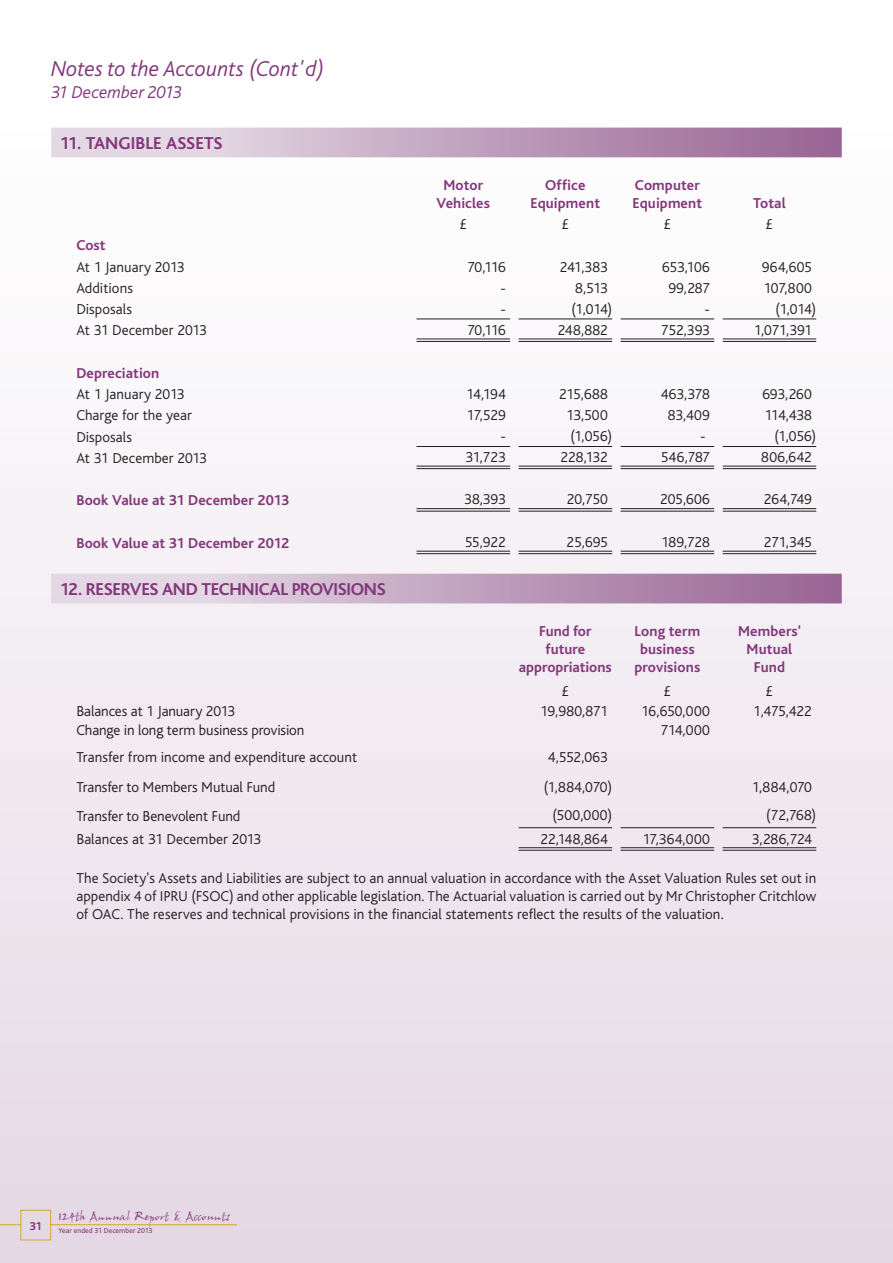
<style>
.page{position:relative;width:893px;height:1263px;background:#fff}
.page>*{position:absolute;margin:0;border:0;box-sizing:border-box;transform-origin:0 0}
.t1{font:italic 300 22.5px "Bliss";letter-spacing:-.005em;color:#83367b}
.t2{font:700 18px "Bliss";letter-spacing:-.015em;color:#83367b}
.t3{font:700 18px "Bliss";letter-spacing:.005em;color:#83367b}
.t4{font:italic 300 18px "Bliss";color:#83367b}
.t5{font:300 15px/18px "Bliss";color:#231f20;text-align:justify}
.t6{font:700 15px/18px "Bliss";letter-spacing:.005em;color:#83367b;text-align:center}
.t7{font:12px "John Handy Plain";color:#83367b}
.t8{font:700 12px "Bliss";color:#83367b}
.t9{font:7.5px "Bliss";letter-spacing:.015em;color:#83367b}
</style>
<div class="page">
<div style="left:0;top:98px;width:893px;height:1165px;background:linear-gradient(to bottom,#fff,#e4d8e4)"></div>
<div style="left:21px;top:1210px;width:30px;height:30px;border:1px solid #d6a723"></div>
<svg style="left:0;top:1224px;width:21px;height:1px"></svg>
<hr style="left:51px;top:1224px;width:186px;height:1px;background:#d6a723">
<svg style="left:51px;top:128px;width:791px;height:475px"></svg>
<hr style="left:417px;top:319px;width:93px;height:1px;background:#231f20">
<hr style="left:519px;top:319px;width:93px;height:1px;background:#231f20">
<hr style="left:621px;top:319px;width:93px;height:1px;background:#231f20">
<hr style="left:723px;top:319px;width:93px;height:1px;background:#231f20">
<hr style="left:417px;top:446px;width:93px;height:1px;background:#231f20">
<hr style="left:519px;top:446px;width:93px;height:1px;background:#231f20">
<hr style="left:621px;top:446px;width:93px;height:1px;background:#231f20">
<hr style="left:723px;top:446px;width:93px;height:1px;background:#231f20">
<hr style="left:417px;top:339px;width:93px;height:1px;background:#231f20">
<hr style="left:417px;top:341px;width:93px;height:1px;background:#231f20">
<hr style="left:519px;top:339px;width:93px;height:1px;background:#231f20">
<hr style="left:519px;top:341px;width:93px;height:1px;background:#231f20">
<hr style="left:621px;top:339px;width:93px;height:1px;background:#231f20">
<hr style="left:621px;top:341px;width:93px;height:1px;background:#231f20">
<hr style="left:723px;top:339px;width:93px;height:1px;background:#231f20">
<hr style="left:723px;top:341px;width:93px;height:1px;background:#231f20">
<hr style="left:417px;top:466px;width:93px;height:1px;background:#231f20">
<hr style="left:417px;top:468px;width:93px;height:1px;background:#231f20">
<hr style="left:519px;top:466px;width:93px;height:1px;background:#231f20">
<hr style="left:519px;top:468px;width:93px;height:1px;background:#231f20">
<hr style="left:621px;top:466px;width:93px;height:1px;background:#231f20">
<hr style="left:621px;top:468px;width:93px;height:1px;background:#231f20">
<hr style="left:723px;top:466px;width:93px;height:1px;background:#231f20">
<hr style="left:723px;top:468px;width:93px;height:1px;background:#231f20">
<hr style="left:417px;top:508px;width:93px;height:1px;background:#231f20">
<hr style="left:417px;top:511px;width:93px;height:1px;background:#231f20">
<hr style="left:519px;top:508px;width:93px;height:1px;background:#231f20">
<hr style="left:519px;top:511px;width:93px;height:1px;background:#231f20">
<hr style="left:621px;top:508px;width:93px;height:1px;background:#231f20">
<hr style="left:621px;top:511px;width:93px;height:1px;background:#231f20">
<hr style="left:723px;top:508px;width:93px;height:1px;background:#231f20">
<hr style="left:723px;top:511px;width:93px;height:1px;background:#231f20">
<hr style="left:417px;top:551px;width:93px;height:1px;background:#231f20">
<hr style="left:417px;top:553px;width:93px;height:1px;background:#231f20">
<hr style="left:519px;top:551px;width:93px;height:1px;background:#231f20">
<hr style="left:519px;top:553px;width:93px;height:1px;background:#231f20">
<hr style="left:621px;top:551px;width:93px;height:1px;background:#231f20">
<hr style="left:621px;top:553px;width:93px;height:1px;background:#231f20">
<hr style="left:723px;top:551px;width:93px;height:1px;background:#231f20">
<hr style="left:723px;top:553px;width:93px;height:1px;background:#231f20">
<hr style="left:519px;top:827px;width:93px;height:1px;background:#231f20">
<hr style="left:621px;top:827px;width:93px;height:1px;background:#231f20">
<hr style="left:723px;top:827px;width:93px;height:1px;background:#231f20">
<hr style="left:519px;top:847px;width:93px;height:1px;background:#231f20">
<hr style="left:519px;top:850px;width:93px;height:1px;background:#231f20">
<hr style="left:621px;top:847px;width:93px;height:1px;background:#231f20">
<hr style="left:621px;top:850px;width:93px;height:1px;background:#231f20">
<hr style="left:723px;top:847px;width:93px;height:1px;background:#231f20">
<hr style="left:723px;top:850px;width:93px;height:1px;background:#231f20">
<h1 class="t1" style="left:51px;top:57px;width:275px">Notes to the Accounts (Cont'd)</h1>
<p class="t4" style="left:51px;top:83px;width:132px">31 December 2013</p>
<p class="t3" style="left:60px;top:134px;width:164px">11. TANGIBLE ASSETS</p>
<p class="t6" style="left:437px;top:177px;width:55px">Motor<br>Vehicles</p>
<p class="t6" style="left:531px;top:177px;width:71px">Office<br>Equipment</p>
<p class="t6" style="left:633px;top:177px;width:71px;text-align:left">Computer<br>Equipment</p>
<p class="t6" style="left:753px;top:195px;width:34px">Total</p>
<p class="t5" style="left:459px;top:215px;width:9px">£</p>
<p class="t5" style="left:561px;top:215px;width:9px">£</p>
<p class="t5" style="left:663px;top:215px;width:9px">£</p>
<p class="t5" style="left:766px;top:215px;width:9px">£</p>
<p class="t6" style="left:76px;top:237px;width:31px">Cost</p>
<p class="t5" style="left:76px;top:258px;width:110px">At 1 January 2013</p>
<p class="t5" style="left:467px;top:258px;width:40px">70,116</p>
<p class="t5" style="left:560px;top:258px;width:49px">241,383</p>
<p class="t5" style="left:662px;top:258px;width:49px">653,106</p>
<p class="t5" style="left:762px;top:258px;width:52px">964,605</p>
<p class="t5" style="left:76px;top:279px;width:58px">Additions</p>
<p class="t5" style="left:500px;top:279px;width:7px">-</p>
<p class="t5" style="left:575px;top:279px;width:34px">8,513</p>
<p class="t5" style="left:668px;top:279px;width:43px">99,287</p>
<p class="t5" style="left:763px;top:279px;width:50px">107,800</p>
<p class="t5" style="left:76px;top:300px;width:57px">Disposals</p>
<p class="t5" style="left:500px;top:300px;width:7px">-</p>
<p class="t5" style="left:571px;top:300px;width:42px">(1,014)</p>
<p class="t5" style="left:704px;top:300px;width:7px">-</p>
<p class="t5" style="left:776px;top:300px;width:42px">(1,014)</p>
<p class="t5" style="left:76px;top:322px;width:132px">At 31 December 2013</p>
<p class="t5" style="left:467px;top:321px;width:40px">70,116</p>
<p class="t5" style="left:558px;top:321px;width:52px">248,882</p>
<p class="t5" style="left:661px;top:321px;width:50px">752,393</p>
<p class="t5" style="left:754px;top:321px;width:60px">1,071,391</p>
<p class="t6" style="left:76px;top:364px;width:84px">Depreciation</p>
<p class="t5" style="left:76px;top:385px;width:110px">At 1 January 2013</p>
<p class="t5" style="left:466px;top:385px;width:41px">14,194</p>
<p class="t5" style="left:559px;top:385px;width:50px">215,688</p>
<p class="t5" style="left:661px;top:385px;width:51px">463,378</p>
<p class="t5" style="left:762px;top:385px;width:51px">693,260</p>
<p class="t5" style="left:76px;top:407px;width:117px">Charge for the year</p>
<p class="t5" style="left:467px;top:407px;width:41px">17,529</p>
<p class="t5" style="left:566px;top:407px;width:43px">13,500</p>
<p class="t5" style="left:668px;top:407px;width:44px">83,409</p>
<p class="t5" style="left:764px;top:407px;width:49px">114,438</p>
<p class="t5" style="left:76px;top:428px;width:57px">Disposals</p>
<p class="t5" style="left:500px;top:428px;width:7px">-</p>
<p class="t5" style="left:570px;top:428px;width:43px">(1,056)</p>
<p class="t5" style="left:700px;top:428px;width:7px">-</p>
<p class="t5" style="left:774px;top:428px;width:43px">(1,056)</p>
<p class="t5" style="left:76px;top:449px;width:132px">At 31 December 2013</p>
<p class="t5" style="left:465px;top:448px;width:42px">31,723</p>
<p class="t5" style="left:561px;top:448px;width:49px">228,132</p>
<p class="t5" style="left:661px;top:448px;width:51px">546,787</p>
<p class="t5" style="left:761px;top:448px;width:52px">806,642</p>
<p class="t6" style="left:76px;top:491px;width:214px">Book Value at 31 December 2013</p>
<p class="t5" style="left:464px;top:491px;width:43px">38,393</p>
<p class="t5" style="left:567px;top:491px;width:43px">20,750</p>
<p class="t5" style="left:660px;top:491px;width:51px">205,606</p>
<p class="t5" style="left:764px;top:491px;width:50px">264,749</p>
<p class="t6" style="left:76px;top:534px;width:214px">Book Value at 31 December 2012</p>
<p class="t5" style="left:465px;top:533px;width:43px">55,922</p>
<p class="t5" style="left:567px;top:533px;width:43px">25,695</p>
<p class="t5" style="left:661px;top:533px;width:50px">189,728</p>
<p class="t5" style="left:764px;top:533px;width:50px">271,345</p>
<p class="t2" style="left:60px;top:580px;width:327px">12. RESERVES AND TECHNICAL PROVISIONS</p>
<p class="t6" style="left:519px;top:622px;width:94px">Fund for future appropriations</p>
<p class="t6" style="left:634px;top:622px;width:67px">Long term business provisions</p>
<p class="t6" style="left:738px;top:622px;width:64px">Members'<br>Mutual<br>Fund</p>
<p class="t5" style="left:561px;top:683px;width:9px">£</p>
<p class="t5" style="left:664px;top:683px;width:9px">£</p>
<p class="t5" style="left:766px;top:683px;width:9px">£</p>
<p class="t5" style="left:76px;top:702px;width:160px">Balances at 1 January 2013</p>
<p class="t5" style="left:540px;top:702px;width:69px">19,980,871</p>
<p class="t5" style="left:641px;top:702px;width:70px">16,650,000</p>
<p class="t5" style="left:753px;top:702px;width:60px">1,475,422</p>
<p class="t5" style="left:76px;top:722px;width:230px">Change in long term business provision</p>
<p class="t5" style="left:660px;top:722px;width:51px">714,000</p>
<p class="t5" style="left:76px;top:748px;width:282px">Transfer from income and expenditure account</p>
<p class="t5" style="left:548px;top:748px;width:61px">4,552,063</p>
<p class="t5" style="left:76px;top:779px;width:200px">Transfer to Members Mutual Fund</p>
<p class="t5" style="left:544px;top:779px;width:70px">(1,884,070)</p>
<p class="t5" style="left:752px;top:779px;width:62px">1,884,070</p>
<p class="t5" style="left:76px;top:807px;width:166px">Transfer to Benevolent Fund</p>
<p class="t5" style="left:552px;top:807px;width:61px">(500,000)</p>
<p class="t5" style="left:766px;top:807px;width:51px">(72,768)</p>
<p class="t5" style="left:76px;top:830px;width:186px">Balances at 31 December 2013</p>
<p class="t5" style="left:540px;top:830px;width:69px">22,148,864</p>
<p class="t5" style="left:642px;top:830px;width:69px">17,364,000</p>
<p class="t5" style="left:752px;top:830px;width:62px">3,286,724</p>
<p class="t5" style="left:76px;top:870px;width:741px">The Society's Assets and Liabilities are subject to an annual valuation in accordance with the Asset Valuation Rules set out in appendix 4 of IPRU (FSOC) and other applicable legislation. The Actuarial valuation is carried out by Mr Christopher Critchlow of OAC. The reserves and technical provisions in the financial statements reflect the results of the valuation.</p>
<p class="t8" style="left:29px;top:1219px;width:14px">31</p>
<p class="t7" style="left:59px;top:1208px;width:173px">124th Annual Report &amp; Accounts</p>
<p class="t9" style="left:59px;top:1227px;width:95px">Year ended 31 December 2013</p>
</div>
